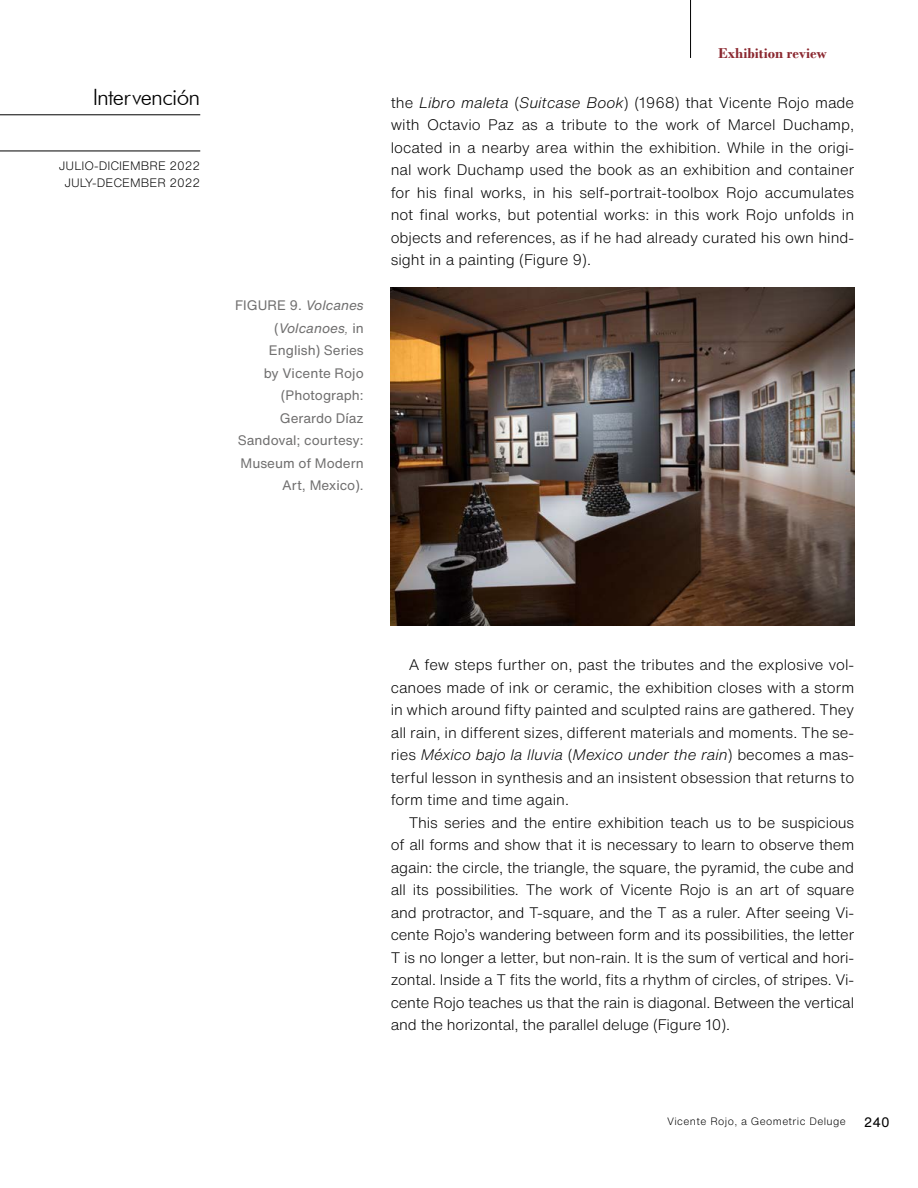
<style>
.page{position:relative;width:918px;height:1188px;background:#fff}
.page>*{position:absolute;margin:0;border:0;box-sizing:border-box;transform-origin:0 0}
.t1{font:300 22.5px "Futura BT";letter-spacing:-.03em;color:#000}
.t2{font:15px/22.5px "Helvetica Now Text Light 2";color:#000}
.t3{font:300 15px/22.5px "Helvetica Now Text";color:#000}
.t4{font:italic 300 15px "Helvetica Now Text";color:#000}
.t5{font:700 15px "Bodoni";color:#8b2830}
.t6{font:13.5px/22.5px "Helvetica Now Text";color:#706f6f;text-align:right}
.t7{font:13.5px "Helvetica Now Text";color:#000}
.t8{font:12px/16.5px "Helvetica Now Text Light 2";color:#000;text-align:center}
.t9{font:10.5px "Helvetica Now Text Light 2";letter-spacing:.04em;color:#000}
.s1{font-style:italic}
.s2{font-weight:300;font-style:italic}
.s3{font-family:"Helvetica Now Text";font-weight:300;font-style:italic}
.s4{font-family:"Helvetica Now Text Light 2";font-weight:400;font-style:normal}
.s5{font-family:"Helvetica Now Text Light 2";font-weight:400}
</style>
<div class="page">
<hr style="left:690px;top:0;width:1px;height:58px;background:#000">
<hr style="left:0;top:115px;width:200px;height:1px;background:#000">
<hr style="left:0;top:151px;width:200px;height:1px;background:#000">
<img style="left:391px;top:288px;width:463px;height:337px">
<h1 class="t1" style="left:93px;top:83px;width:109px">Intervención</h1>
<p class="t8" style="left:59px;top:157px;width:143px">JULIO-DICIEMBRE 2022<br>JULY-DECEMBER 2022</p>
<p class="t6" style="left:235px;top:294px;width:130px">FIGURE 9. <span class="s1">Volcanes </span>(<span class="s1">Volcanoes</span><span class="s2">,</span> in<br>English) Series<br>by Vicente Rojo (Photograph:<br>Gerardo Díaz<br>Sandoval; courtesy:<br>Museum of Modern<br>Art, Mexico).</p>
<p class="t5" style="left:718px;top:44px;width:110px">Exhibition review</p>
<p class="t2" style="left:391px;top:90px;width:465px;text-align:justify">the <span class="s3">Libro maleta</span> (<span class="s3">Suitcase Book</span>) (1968) that Vicente Rojo made with Octavio Paz as a tribute to the work of Marcel Duchamp, located in a nearby area within the exhibition. While in the origi&shy;nal work Duchamp used the book as an exhibition and container</p>
<p class="t3" style="left:391px;top:180px;width:465px">for his final works, in his self-portrait-toolbox Rojo accumulates not final works, but potential works: in this work Rojo unfolds in</p>
<p class="t2" style="left:391px;top:225px;width:465px">objects and references, as if he had already curated his own hind&shy;sight in a painting (Figure 9).</p>
<p class="t2" style="left:391px;top:653px;width:465px;text-align:right">A few steps further on, past the tributes and the explosive vol&shy;canoes made of ink or ceramic, the exhibition closes with a storm</p>
<p class="t3" style="left:391px;top:698px;width:465px">in which around fifty painted and sculpted rains are gathered. They</p>
<p class="t2" style="left:391px;top:720px;width:465px">all rain, in different sizes, different materials and moments. The se-</p>
<p class="t4" style="left:391px;top:743px;width:465px"><span class="s4">ries</span> México bajo la lluvia <span class="s4">(</span>Mexico under the rain<span class="s4">) becomes a mas-</span></p>
<p class="t2" style="left:391px;top:765px;width:465px">terful lesson in synthesis and an insistent obsession that returns to form time and time again.</p>
<p class="t2" style="left:391px;top:810px;width:465px;text-align:justify;text-indent:18px">This series and the entire exhibition teach us to be suspicious of all forms and show that it is necessary to learn to observe them again: the circle, the triangle, the square, the pyramid, the cube and all its possibilities. The work of Vicente Rojo is an art of square and protractor, and T-square, and the T as a ruler. After seeing Vi&shy;cente Rojo’s wandering between form and its possibilities, the letter T is no longer a letter, but non-rain. It is the sum of vertical and hori-</p>
<p class="t3" style="left:391px;top:968px;width:465px">zontal. Inside a T fits the world, fits a rhythm of circles, of stripes. Vi<span class="s5">-</span></p>
<p class="t2" style="left:391px;top:990px;width:465px">cente Rojo teaches us that the rain is diagonal. Between the vertical and the horizontal, the parallel deluge (Figure 10).</p>
<p class="t9" style="left:667px;top:1114px;width:180px">Vicente Rojo, a Geometric Deluge</p>
<p class="t7" style="left:864px;top:1112px;width:27px">240</p>
</div>
